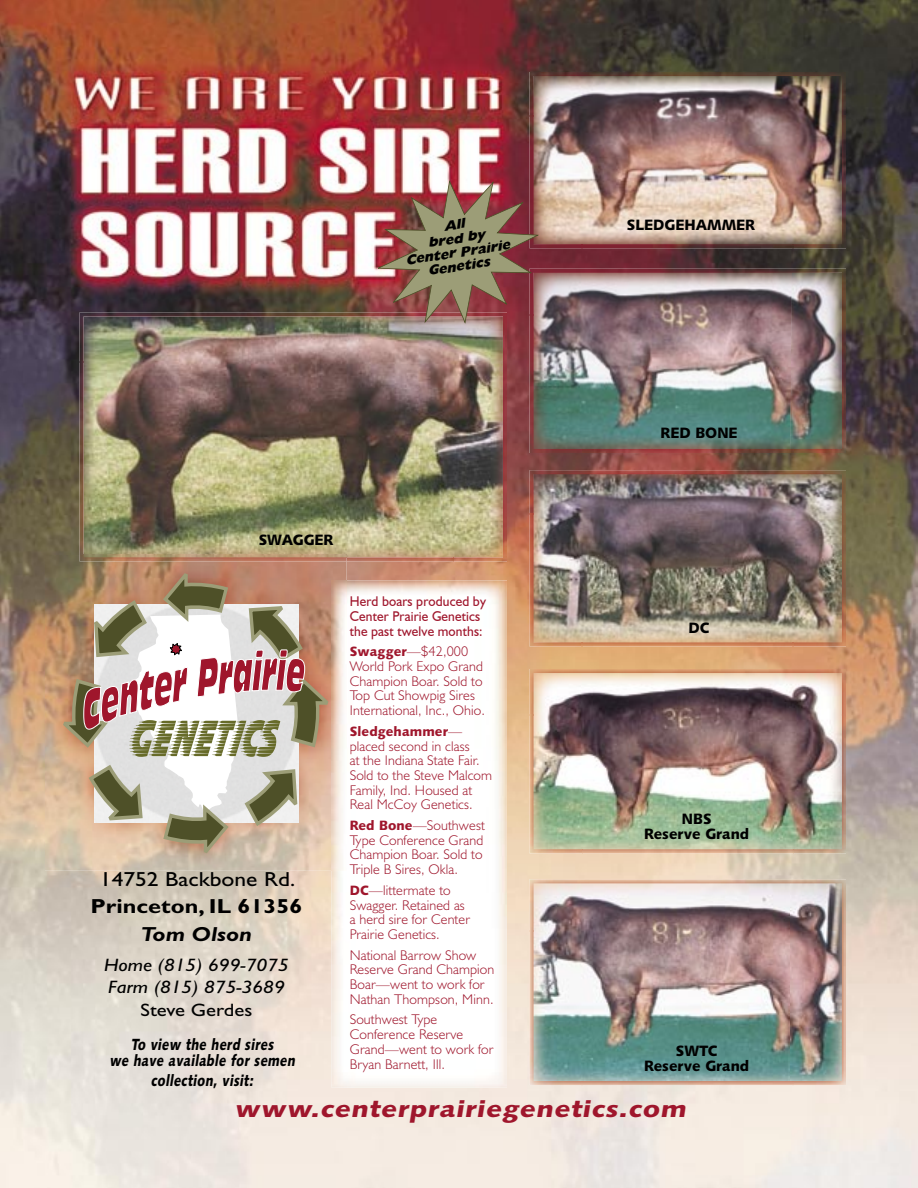
<style>
.page{position:relative;width:918px;height:1188px;background:#fff}
.page>*{position:absolute;margin:0;border:0;box-sizing:border-box;transform-origin:0 0}
.t1{font:23.85px "Humanist 531 BT Black A";color:#9f162c;scale:1.17 1}
.t2{font:700 20.4px "Gill Sans";color:#000;scale:1.15 1}
.t3{font:20.4px "Gill Sans";color:#000;scale:1.15 1}
.t4{font:italic 700 20.4px "Gill Sans";color:#000;scale:1.15 1}
.t5{font:italic 18px/22.8px "Gill Sans";color:#000;scale:1.15 1}
.t6{font:18px "Gill Sans";color:#000;scale:1.15 1}
.t7{font:16.2px/16.5px "Humanist 531 BT Black A";color:#000;text-align:center;scale:.78 1}
.t8{font:15px/15px "Humanist 531 BT Black A";color:#000;text-align:center}
.t9{font:300 14.1px/14.7px "Humanist 521 BT";letter-spacing:.01em;color:#9f162c}
.t10{font:14.1px/14.7px "Humanist 521 BT";letter-spacing:.01em;color:#9f162c;scale:.95 1}
.t11{font:italic 800 13.95px/13.8px "Humanist 521 BT";color:#000;text-align:center}
.t12{font:13.5px "Humanist 531 BT Black A";letter-spacing:.01em;color:#9f162c}
.s1{font-family:"Humanist 531 BT Black A";font-weight:400;font-size:13.5px}
.s2{font-family:"Humanist 521 BT";font-weight:300;font-size:14.1px}
</style>
<div class="page">
<img style="left:0;top:0;width:918px;height:1188px">
<img style="left:332px;top:580px;width:175px;height:508px">
<img style="left:45px;top:555px;width:302px;height:316px">
<img style="left:332px;top:580px;width:15px;height:291px">
<svg style="left:63px;top:573px;width:265px;height:280px;background:#b69476"></svg>
<svg style="left:84px;top:615px;width:221px;height:34px"></svg>
<svg style="left:83px;top:649px;width:222px;height:204px"></svg>
<img style="left:583px;top:315px;width:207px;height:92px">
<img style="left:790px;top:315px;width:3px;height:92px">
<img style="left:539px;top:269px;width:307px;height:46px">
<img style="left:529px;top:314px;width:54px;height:139px">
<img style="left:793px;top:314px;width:53px;height:139px">
<img style="left:582px;top:407px;width:212px;height:46px">
<img style="left:582px;top:931px;width:211px;height:102px">
<img style="left:529px;top:879px;width:317px;height:52px">
<img style="left:529px;top:930px;width:53px;height:155px">
<img style="left:793px;top:930px;width:53px;height:155px">
<img style="left:582px;top:1033px;width:211px;height:52px">
<img style="left:583px;top:715px;width:210px;height:92px">
<img style="left:529px;top:669px;width:317px;height:46px">
<img style="left:529px;top:715px;width:54px;height:138px">
<img style="left:793px;top:715px;width:53px;height:138px">
<img style="left:582px;top:807px;width:212px;height:46px">
<img style="left:582px;top:116px;width:211px;height:88px">
<img style="left:529px;top:72px;width:317px;height:44px">
<img style="left:529px;top:115px;width:53px;height:133px">
<img style="left:793px;top:115px;width:53px;height:133px">
<img style="left:582px;top:204px;width:211px;height:44px">
<img style="left:133px;top:362px;width:320px;height:193px">
<img style="left:80px;top:312px;width:427px;height:50px">
<img style="left:80px;top:362px;width:53px;height:193px">
<img style="left:453px;top:362px;width:54px;height:199px">
<img style="left:293px;top:511px;width:161px;height:50px">
<img style="left:80px;top:555px;width:267px;height:6px">
<img style="left:582px;top:515px;width:211px;height:87px">
<img style="left:529px;top:470px;width:317px;height:45px">
<img style="left:529px;top:514px;width:53px;height:133px">
<img style="left:793px;top:514px;width:53px;height:133px">
<img style="left:582px;top:602px;width:211px;height:45px">
<svg style="left:378px;top:180px;width:161px;height:144px;background:#996e62"></svg>
<p class="t11" style="left:400px;top:226px;width:107px;rotate:-9deg">All<br>bred by<br>Center Prairie<br>Genetics</p>
<p class="t8" style="left:259px;top:532px;width:76px">SWAGGER</p>
<h2 class="t3" style="left:100px;top:867px;width:171px">14752 Backbone Rd.</h2>
<h2 class="t2" style="left:91px;top:894px;width:186px">Princeton, IL 61356</h2>
<h2 class="t4" style="left:141px;top:922px;width:98px">Tom Olson</h2>
<p class="t5" style="left:104px;top:953px;width:162px">Home (815) 699-7075<br>Farm (815) 875-3689</p>
<p class="t6" style="left:141px;top:1000px;width:99px">Steve Gerdes</p>
<p class="t7" style="left:109px;top:1035px;width:243px">To view the herd sires<br>we have available for semen</p>
<p class="t7" style="left:151px;top:1071px;width:137px">collection, visit:</p>
<p class="t10" style="left:350px;top:594px;width:145px">Herd boars produced by<br>Center Prairie Genetics the past twelve months:</p>
<p class="t9" style="left:350px;top:644px;width:137px"><span class="s1">Swagger</span>—$42,000<br>World Pork Expo Grand<br>Champion Boar. Sold to<br>Top Cut Showpig Sires<br>International, Inc., Ohio.</p>
<p class="t12" style="left:350px;top:723px;width:114px">Sledgehammer<span class="s2">—</span></p>
<p class="t9" style="left:350px;top:738px;width:144px">placed second in class<br>at the Indiana State Fair.<br>Sold to the Steve Malcom<br>Family, Ind. Housed at<br>Real McCoy Genetics.</p>
<p class="t9" style="left:350px;top:818px;width:137px"><span class="s1">Red Bone</span>—Southwest<br>Type Conference Grand<br>Champion Boar. Sold to<br>Triple B Sires, Okla.</p>
<p class="t9" style="left:350px;top:882px;width:122px"><span class="s1">DC</span>—littermate to<br>Swagger. Retained as a herd sire for Center<br>Prairie Genetics.</p>
<p class="t9" style="left:350px;top:947px;width:146px">National Barrow Show<br>Reserve Grand Champion<br>Boar—went to work for<br>Nathan Thompson, Minn.</p>
<p class="t9" style="left:350px;top:1012px;width:145px">Southwest Type<br>Conference Reserve<br>Grand—went to work for<br>Bryan Barnett, Ill.</p>
<p class="t8" style="left:627px;top:217px;width:130px">SLEDGEHAMMER</p>
<p class="t8" style="left:660px;top:425px;width:79px">RED BONE</p>
<p class="t8" style="left:689px;top:620px;width:22px">DC</p>
<p class="t8" style="left:644px;top:811px;width:106px">NBS<br>Reserve Grand</p>
<p class="t8" style="left:644px;top:1043px;width:106px">SWTC<br>Reserve Grand</p>
<h1 class="t1" style="left:235px;top:1094px;width:391px">www.centerprairiegenetics.com</h1>
</div>
